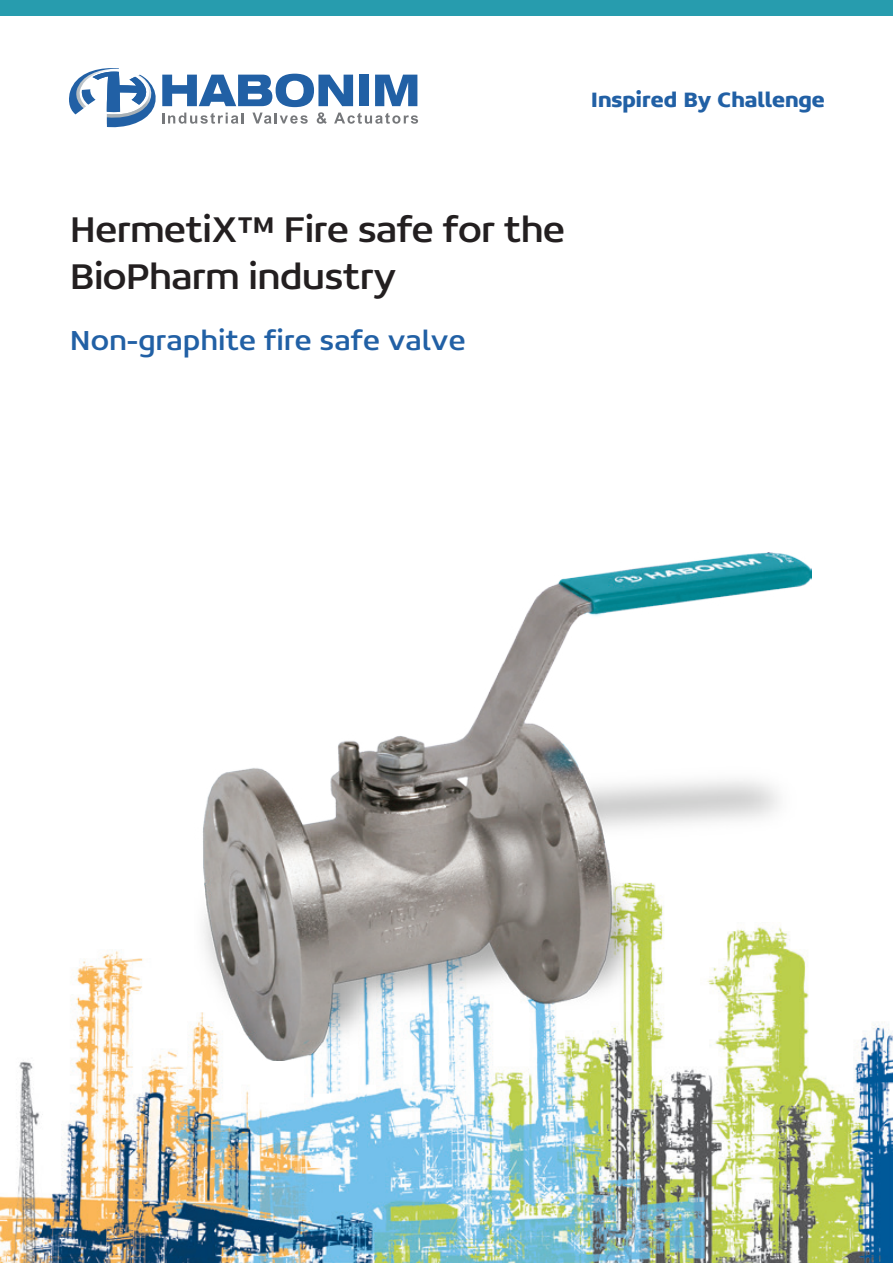
<style>
.page{position:relative;width:893px;height:1263px;background:#fff}
.page>*{position:absolute;margin:0;border:0;box-sizing:border-box;transform-origin:0 0}
.t1{font:39px "Concord";color:#231f20}
.t2{font:30px "Concord";letter-spacing:.02em;color:#2160a5}
.t3{font:700 22.2px "Concord";color:#2160a5}
</style>
<div class="page">
<img style="left:0;top:949px;width:893px;height:314px">
<img style="left:194px;top:553px;width:617px;height:507px">
<svg style="left:69px;top:68px;width:349px;height:60px"></svg>
<div style="left:0;top:0;width:893px;height:15px;background:#279cae"></div>
<p class="t3" style="left:591px;top:86px;width:236px">Inspired By Challenge</p>
<p class="t1" style="left:70px;top:206px;width:496px">HermetiX™ Fire safe for the</p>
<p class="t1" style="left:70px;top:252px;width:327px">BioPharm industry</p>
<p class="t2" style="left:70px;top:322px;width:397px">Non-graphite fire safe valve</p>
</div>
